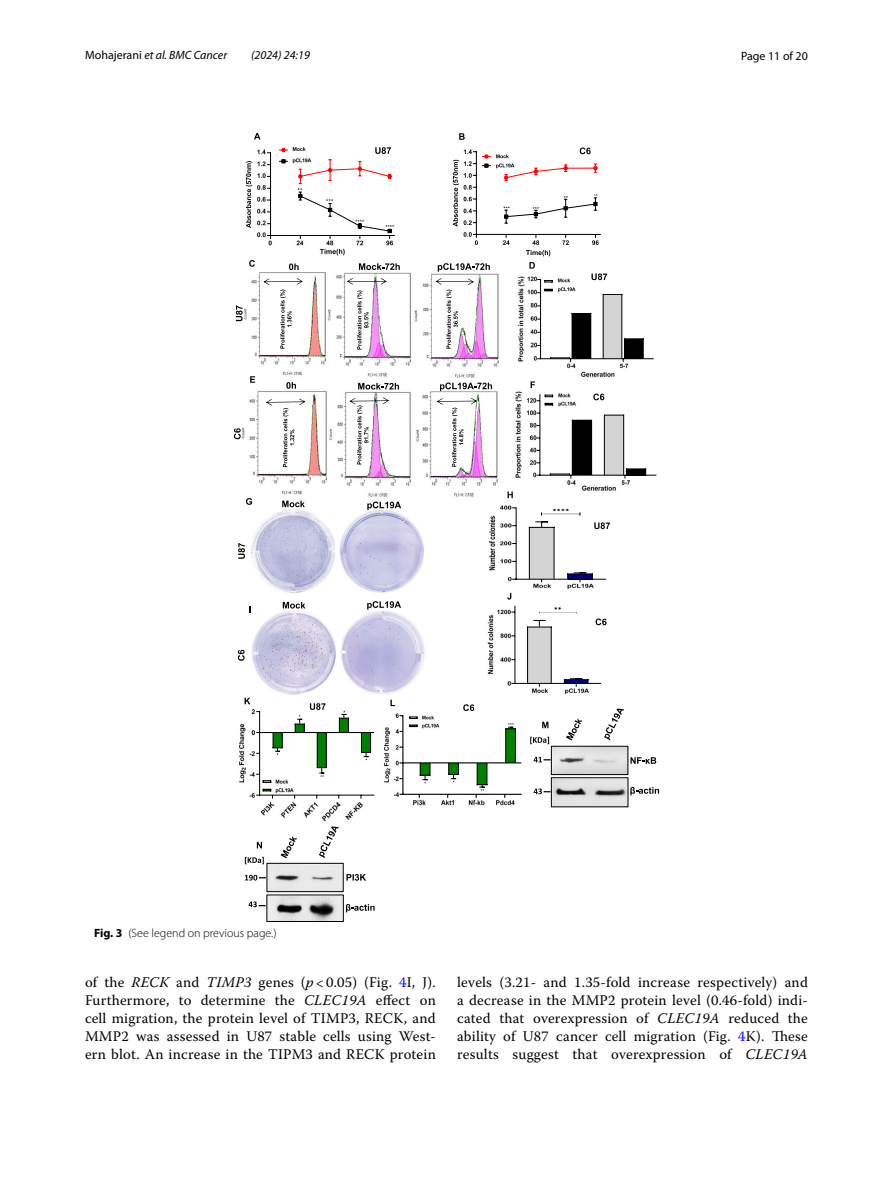
<style>
.page{position:relative;width:893px;height:1187px;background:#fff}
.page>*{position:absolute;margin:0;border:0;box-sizing:border-box;transform-origin:0 0}
.t1{font:14.7px/18px "Warnock Pro";letter-spacing:.015em;color:#000;text-align:justify}
.t2{font:italic 12px "Myriad Pro";color:#000}
.t3{font:300 12px "Myriad Pro";color:#000}
.t4{font:12px "Myriad Pro";color:#000}
.s1{font-style:normal}
.s2{font-weight:700}
.s3{font-style:italic}
.s4{color:#00f}
</style>
<div class="page">
<img style="left:240px;top:148px;width:389px;height:773px">
<hr style="left:270px;top:235px;width:125px;height:1px;background:#000">
<hr style="left:270px;top:152px;width:1px;height:84px;background:#000">
<svg style="left:267px;top:235px;width:4px;height:4px"></svg>
<svg style="left:246px;top:161px;width:6px;height:67px"></svg>
<svg style="left:279px;top:148px;width:9px;height:4px"></svg>
<svg style="left:279px;top:159px;width:9px;height:4px"></svg>
<svg style="left:298px;top:192px;width:96px;height:47px"></svg>
<svg style="left:298px;top:147px;width:94px;height:37px"></svg>
<hr style="left:476px;top:234px;width:125px;height:1px;background:#000">
<svg style="left:503px;top:234px;width:6px;height:11px"></svg>
<svg style="left:562px;top:234px;width:7px;height:11px"></svg>
<svg style="left:592px;top:234px;width:7px;height:11px"></svg>
<hr style="left:476px;top:151px;width:1px;height:84px;background:#000">
<svg style="left:464px;top:232px;width:14px;height:13px"></svg>
<svg style="left:464px;top:149px;width:12px;height:5px"></svg>
<svg style="left:526px;top:234px;width:24px;height:22px"></svg>
<svg style="left:453px;top:160px;width:23px;height:66px"></svg>
<svg style="left:503px;top:194px;width:95px;height:30px"></svg>
<svg style="left:482px;top:147px;width:115px;height:34px"></svg>
<svg style="left:254px;top:133px;width:6px;height:6px"></svg>
<svg style="left:459px;top:133px;width:6px;height:7px"></svg>
<svg style="left:359px;top:263px;width:41px;height:7px"></svg>
<svg style="left:289px;top:263px;width:10px;height:7px"></svg>
<svg style="left:236px;top:305px;width:7px;height:16px"></svg>
<svg style="left:249px;top:260px;width:6px;height:7px"></svg>
<hr style="left:540px;top:358px;width:114px;height:1px;background:#000">
<svg style="left:550px;top:313px;width:42px;height:49px"></svg>
<svg style="left:602px;top:294px;width:42px;height:68px"></svg>
<hr style="left:540px;top:279px;width:1px;height:80px;background:#000">
<svg style="left:537px;top:279px;width:16px;height:14px"></svg>
<svg style="left:436px;top:278px;width:38px;height:70px"></svg>
<svg style="left:357px;top:290px;width:12px;height:59px"></svg>
<svg style="left:347px;top:278px;width:40px;height:6px"></svg>
<svg style="left:264px;top:278px;width:39px;height:70px"></svg>
<svg style="left:234px;top:428px;width:7px;height:11px"></svg>
<svg style="left:266px;top:398px;width:39px;height:69px"></svg>
<svg style="left:437px;top:398px;width:40px;height:68px"></svg>
<svg style="left:350px;top:397px;width:39px;height:67px"></svg>
<hr style="left:539px;top:475px;width:117px;height:1px;background:#000">
<svg style="left:549px;top:420px;width:43px;height:58px"></svg>
<svg style="left:604px;top:414px;width:42px;height:64px"></svg>
<hr style="left:539px;top:394px;width:1px;height:81px;background:#000">
<svg style="left:537px;top:394px;width:17px;height:12px"></svg>
<svg style="left:591px;top:273px;width:16px;height:7px"></svg>
<svg style="left:593px;top:393px;width:11px;height:7px"></svg>
<svg style="left:358px;top:383px;width:41px;height:6px"></svg>
<svg style="left:438px;top:263px;width:52px;height:8px"></svg>
<svg style="left:286px;top:382px;width:10px;height:7px"></svg>
<svg style="left:531px;top:381px;width:4px;height:7px"></svg>
<svg style="left:250px;top:376px;width:5px;height:7px"></svg>
<svg style="left:529px;top:262px;width:6px;height:6px"></svg>
<hr style="left:516px;top:578px;width:90px;height:1px;background:#000">
<hr style="left:516px;top:507px;width:1px;height:72px;background:#000">
<svg style="left:541px;top:508px;width:39px;height:7px"></svg>
<svg style="left:528px;top:521px;width:82px;height:61px"></svg>
<svg style="left:238px;top:543px;width:7px;height:15px"></svg>
<svg style="left:282px;top:500px;width:23px;height:7px"></svg>
<svg style="left:367px;top:501px;width:34px;height:9px"></svg>
<svg style="left:283px;top:602px;width:22px;height:6px"></svg>
<svg style="left:238px;top:649px;width:7px;height:11px"></svg>
<svg style="left:367px;top:601px;width:34px;height:8px"></svg>
<hr style="left:514px;top:683px;width:87px;height:1px;background:#000">
<hr style="left:514px;top:605px;width:1px;height:78px;background:#000">
<svg style="left:527px;top:620px;width:62px;height:66px"></svg>
<svg style="left:539px;top:607px;width:37px;height:6px"></svg>
<svg style="left:596px;top:618px;width:10px;height:7px"></svg>
<svg style="left:249px;top:606px;width:2px;height:6px"></svg>
<svg style="left:508px;top:491px;width:5px;height:7px"></svg>
<svg style="left:246px;top:498px;width:6px;height:7px"></svg>
<svg style="left:507px;top:593px;width:4px;height:6px"></svg>
<svg style="left:390px;top:699px;width:5px;height:7px"></svg>
<hr style="left:402px;top:793px;width:120px;height:1px;background:#000">
<hr style="left:403px;top:762px;width:118px;height:1px;background:#000">
<hr style="left:402px;top:715px;width:1px;height:79px;background:#000">
<svg style="left:409px;top:704px;width:108px;height:93px"></svg>
<svg style="left:245px;top:697px;width:130px;height:102px"></svg>
<svg style="left:440px;top:382px;width:52px;height:9px"></svg>
<svg style="left:281px;top:836px;width:16px;height:22px"></svg>
<svg style="left:319px;top:826px;width:20px;height:31px"></svg>
<svg style="left:346px;top:874px;width:20px;height:6px"></svg>
<div style="left:267px;top:863px;width:77px;height:28px;border:1px solid #000"></div>
<svg style="left:257px;top:841px;width:5px;height:7px"></svg>
<svg style="left:245px;top:856px;width:19px;height:8px"></svg>
<svg style="left:245px;top:874px;width:21px;height:6px"></svg>
<svg style="left:530px;top:708px;width:129px;height:99px"></svg>
<svg style="left:346px;top:903px;width:29px;height:9px"></svg>
<svg style="left:249px;top:901px;width:17px;height:6px"></svg>
<p class="t2" style="left:85px;top:48px;width:144px"><span class="s1">Mohajerani</span> et al. BMC Cancer</p>
<p class="t2" style="left:251px;top:48px;width:60px">(2024) 24:19</p>
<p class="t4" style="left:741px;top:48px;width:68px">Page 11 of 20</p>
<p class="t3" style="left:94px;top:926px;width:184px"><span class="s2">Fig. 3</span> (See legend on previous page.)</p>
<p class="t1" style="left:85px;top:972px;width:352px">of the <span class="s3">RECK</span> and <span class="s3">TIMP3</span> genes (<span class="s3">p</span> &lt; 0.05) (Fig. <span class="s4">4</span>I, J).<br>Furthermore, to determine the <span class="s3">CLEC19A</span> effect on cell migration, the protein level of TIMP3, RECK, and MMP2 was assessed in U87 stable cells using West&shy;ern blot. An increase in the TIPM3 and RECK protein</p>
<p class="t1" style="left:457px;top:972px;width:352px">levels (3.21- and 1.35-fold increase respectively) and a decrease in the MMP2 protein level (0.46-fold) indi&shy;cated that overexpression of <span class="s3">CLEC19A</span> reduced the ability of U87 cancer cell migration (Fig. <span class="s4">4</span>K). These results suggest that overexpression of <span class="s3">CLEC19A</span></p>
</div>
